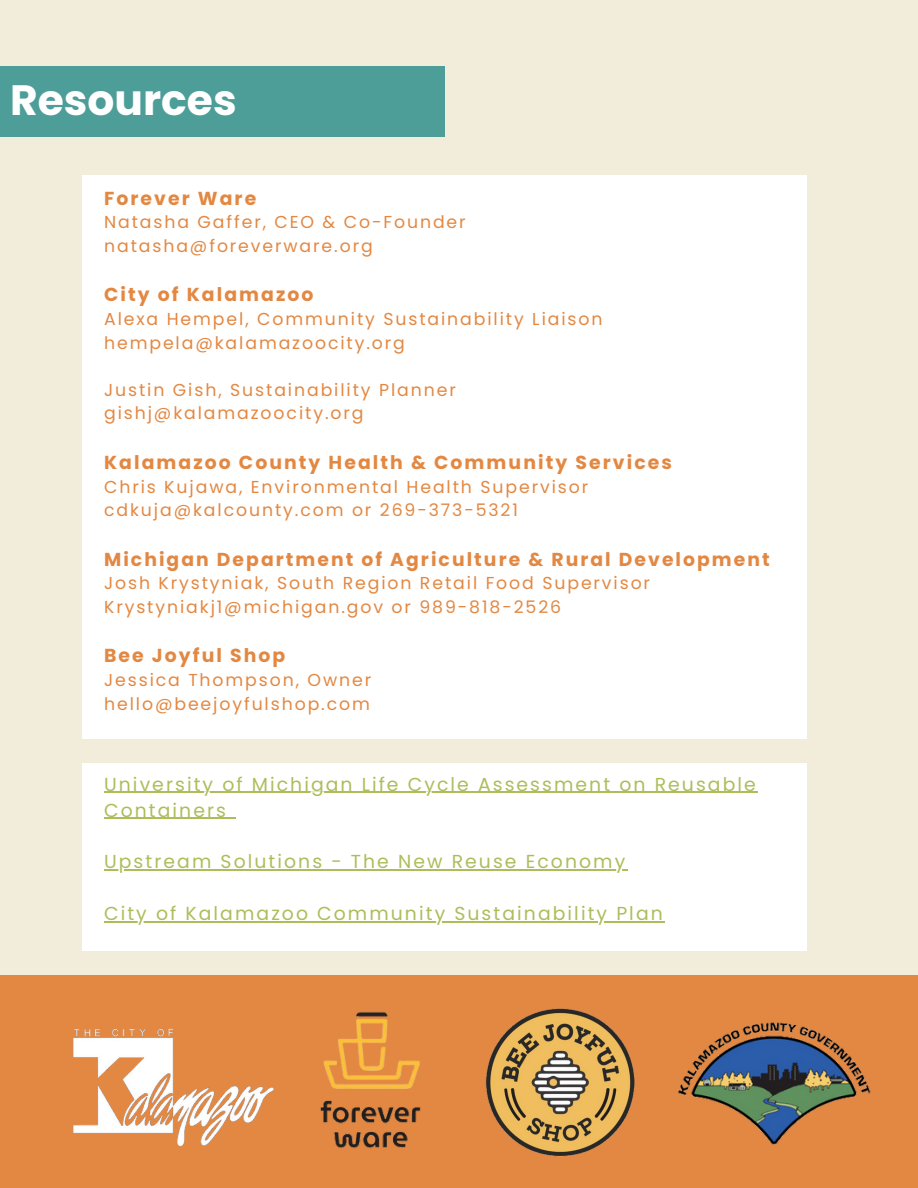
<style>
.page{position:relative;width:918px;height:1188px;background:#f1edda}
.page>*{position:absolute;margin:0;border:0;box-sizing:border-box;transform-origin:0 0}
.t1{font:700 42.45px "Poppins";color:#fff}
.t2{font:18.75px/25.8px "Poppins";letter-spacing:.11em;color:#adbd5a}
.t3{font:700 18.75px "Poppins";letter-spacing:.11em;color:#e38842}
.t4{font:17.25px "Poppins";letter-spacing:.11em;color:#e38842}
</style>
<div class="page">
<div style="left:0;top:66px;width:444px;height:71px;background:#4d9e99"></div>
<div style="left:82px;top:175px;width:724px;height:563px;background:#fff"></div>
<div style="left:82px;top:763px;width:724px;height:188px;background:#fff"></div>
<hr style="left:104px;top:792px;width:654px;height:1px;background:#adbd5a">
<hr style="left:104px;top:818px;width:124px;height:1px;background:#adbd5a">
<hr style="left:104px;top:870px;width:523px;height:1px;background:#adbd5a">
<hr style="left:104px;top:921px;width:561px;height:1px;background:#adbd5a">
<div style="left:0;top:976px;width:918px;height:212px;background:#e38842"></div>
<img style="left:72px;top:1028px;width:202px;height:119px">
<img style="left:320px;top:1012px;width:101px;height:136px">
<img style="left:486px;top:1008px;width:149px;height:149px">
<img style="left:677px;top:1022px;width:194px;height:123px">
<h1 class="t1" style="left:10px;top:71px;width:228px">Resources</h1>
<p class="t3" style="left:104px;top:185px;width:154px">Forever Ware</p>
<p class="t4" style="left:104px;top:210px;width:363px">Natasha Gaffer, CEO &amp; Co-Founder</p>
<p class="t4" style="left:104px;top:234px;width:270px">natasha@foreverware.org</p>
<p class="t3" style="left:104px;top:282px;width:211px">City of Kalamazoo</p>
<p class="t4" style="left:104px;top:307px;width:500px">Alexa Hempel, Community Sustainability Liaison</p>
<p class="t4" style="left:104px;top:331px;width:302px">hempela@kalamazoocity.org</p>
<p class="t4" style="left:104px;top:378px;width:353px">Justin Gish, Sustainability Planner</p>
<p class="t4" style="left:104px;top:401px;width:261px">gishj@kalamazoocity.org</p>
<p class="t3" style="left:104px;top:449px;width:569px">Kalamazoo County Health &amp; Community Services</p>
<p class="t4" style="left:104px;top:475px;width:486px">Chris Kujawa, Environmental Health Supervisor</p>
<p class="t4" style="left:104px;top:498px;width:415px">cdkuja@kalcounty.com or 269-373-5321</p>
<p class="t3" style="left:104px;top:546px;width:667px">Michigan Department of Agriculture &amp; Rural Development</p>
<p class="t4" style="left:104px;top:571px;width:548px">Josh Krystyniak, South Region Retail Food Supervisor</p>
<p class="t4" style="left:104px;top:595px;width:459px">Krystyniakj1@michigan.gov or 989-818-2526</p>
<p class="t3" style="left:104px;top:643px;width:183px">Bee Joyful Shop</p>
<p class="t4" style="left:104px;top:668px;width:269px">Jessica Thompson, Owner</p>
<p class="t4" style="left:104px;top:692px;width:267px">hello@beejoyfulshop.com</p>
<p class="t2" style="left:104px;top:771px;width:653px">University of Michigan Life Cycle Assessment on Reusable<br>Containers</p>
<p class="t2" style="left:104px;top:849px;width:523px">Upstream Solutions - The New Reuse Economy</p>
<p class="t2" style="left:104px;top:901px;width:560px">City of Kalamazoo Community Sustainability Plan</p>
</div>
